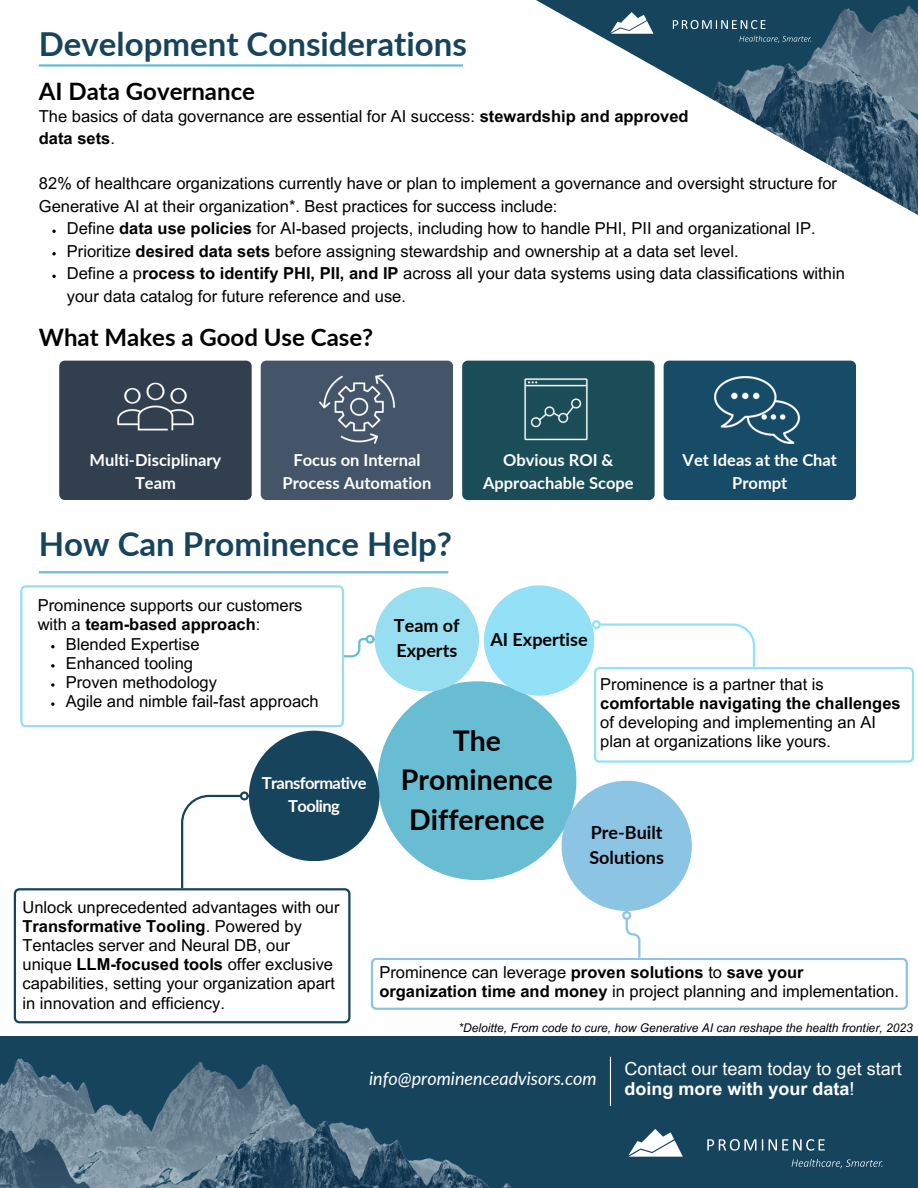
<style>
.page{position:relative;width:918px;height:1188px;background:#fff}
.page>*{position:absolute;margin:0;border:0;box-sizing:border-box;transform-origin:0 0}
.t1{font:700 33px "Lato";color:#16445d}
.t2{font:700 28.5px/39.3px "Lato";color:#000;text-align:center}
.t3{font:700 24px "Lato";color:#000}
.t4{font:18px/20.2px "Arial MT Pro";color:#fff}
.t5{font:700 18px/24.8px "Lato";color:#000}
.t6{font:italic 18px "Lato";color:#fff}
.t7{font:16.5px/19.2px "Arial MT Pro";color:#000}
.t8{font:700 16.5px/22.5px "Lato";color:#fff;text-align:center}
.t9{font:700 16.5px/22.5px "Lato";letter-spacing:-.035em;color:#fff;text-align:center}
.t10{font:700 16.5px "Arial MT Pro";color:#000}
.t11{font:italic 12px "Arial MT Pro";color:#000}
.s1{font-weight:700}
.s2{font-weight:400}
</style>
<div class="page">
<div style="left:0;top:1037px;width:918px;height:151px;background:#16445d"></div>
<img style="left:0;top:1056px;width:611px;height:132px">
<img style="left:536px;top:0;width:382px;height:215px">
<hr style="left:39px;top:64px;width:424px;height:3px;background:#69bdd2">
<svg style="left:707px;top:1139px;width:56px;height:12px"></svg>
<svg style="left:769px;top:1139px;width:56px;height:12px"></svg>
<svg style="left:628px;top:1129px;width:55px;height:28px"></svg>
<svg style="left:792px;top:1159px;width:90px;height:9px"></svg>
<hr style="left:610px;top:1057px;width:1px;height:49px;background:#fff">
<svg style="left:673px;top:20px;width:93px;height:9px"></svg>
<svg style="left:610px;top:12px;width:44px;height:22px"></svg>
<svg style="left:739px;top:36px;width:72px;height:7px"></svg>
<hr style="left:39px;top:571px;width:409px;height:2px;background:#69bdd2">
<div style="left:59px;top:361px;width:193px;height:139px;background:#323f4f"></div>
<div style="left:261px;top:361px;width:192px;height:139px;background:#44556a"></div>
<div style="left:462px;top:361px;width:193px;height:139px;background:#1b4d59"></div>
<div style="left:664px;top:361px;width:192px;height:139px;background:#164c67"></div>
<img style="left:111px;top:374px;width:85px;height:72px">
<img style="left:317px;top:371px;width:81px;height:77px">
<img style="left:714px;top:372px;width:88px;height:75px">
<img style="left:520px;top:375px;width:73px;height:69px">
<div style="left:378px;top:681px;width:198px;height:199px;background:#69bdd2;border-radius:50%"></div>
<div style="left:375px;top:587px;width:104px;height:104px;background:#97def0;border-radius:50%"></div>
<div style="left:562px;top:781px;width:130px;height:130px;background:#8cc4e4;border-radius:50%"></div>
<svg style="left:20px;top:585px;width:324px;height:142px"></svg>
<svg style="left:52px;top:230px;width:4px;height:3px"></svg>
<svg style="left:52px;top:252px;width:4px;height:3px"></svg>
<svg style="left:52px;top:275px;width:4px;height:3px"></svg>
<svg style="left:51px;top:645px;width:4px;height:3px"></svg>
<svg style="left:51px;top:664px;width:4px;height:4px"></svg>
<svg style="left:51px;top:683px;width:4px;height:4px"></svg>
<svg style="left:51px;top:702px;width:4px;height:4px"></svg>
<svg style="left:342px;top:637px;width:25px;height:22px"></svg>
<div style="left:366px;top:635px;width:9px;height:9px;border:2px solid #69bdd2;border-radius:50%"></div>
<svg style="left:477px;top:585px;width:437px;height:178px"></svg>
<div style="left:592px;top:620px;width:9px;height:9px;border:2px solid #93e1f6;border-radius:50%"></div>
<svg style="left:371px;top:918px;width:536px;height:92px"></svg>
<div style="left:622px;top:911px;width:9px;height:9px;border:2px solid #8cc4e4;border-radius:50%"></div>
<div style="left:249px;top:731px;width:130px;height:130px;background:#16445d;border-radius:50%"></div>
<svg style="left:14px;top:888px;width:336px;height:135px"></svg>
<svg style="left:180px;top:794px;width:63px;height:96px"></svg>
<div style="left:240px;top:791px;width:9px;height:9px;border:2px solid #16445d;border-radius:50%"></div>
<p class="t1" style="left:39px;top:24px;width:430px">Development Considerations</p>
<p class="t3" style="left:39px;top:77px;width:218px">AI Data Governance</p>
<p class="t7" style="left:39px;top:108px;width:651px">The basics of data governance are essential for AI success: <span class="s1">stewardship and approved</span></p>
<p class="t10" style="left:39px;top:132px;width:78px">data sets<span class="s2">.</span></p>
<p class="t7" style="left:39px;top:174px;width:800px;line-height:22.5px">82% of healthcare organizations currently have or plan to implement a governance and oversight structure for<br>Generative AI at their organization*. Best practices for success include:</p>
<p class="t7" style="left:67px;top:221px;width:750px">Define <span class="s1">data use policies</span> for AI-based projects, including how to handle PHI, PII and organizational IP.</p>
<p class="t7" style="left:67px;top:243px;width:673px">Prioritize <span class="s1">desired data sets</span> before assigning stewardship and ownership at a data set level.</p>
<p class="t7" style="left:67px;top:264px;width:780px;line-height:22.5px">Define a p<span class="s1">rocess to identify PHI, PII, and IP</span> across all your data systems using data classifications within your data catalog for future reference and use.</p>
<p class="t3" style="left:39px;top:322px;width:336px">What Makes a Good Use Case?</p>
<p class="t8" style="left:90px;top:448px;width:133px">Multi-Disciplinary<br>Team</p>
<p class="t8" style="left:283px;top:448px;width:150px">Focus on Internal<br>Process Automation</p>
<p class="t8" style="left:483px;top:448px;width:152px">Obvious ROI &amp;<br>Approachable Scope</p>
<p class="t8" style="left:683px;top:448px;width:156px">Vet Ideas at the Chat<br>Prompt</p>
<p class="t1" style="left:39px;top:524px;width:415px">How Can Prominence Help?</p>
<p class="t7" style="left:38px;top:598px;width:266px">Prominence supports our customers with a <span class="s1">team-based approach</span>:</p>
<p class="t7" style="left:66px;top:636px;width:135px">Blended Expertise</p>
<p class="t7" style="left:66px;top:655px;width:129px">Enhanced tooling</p>
<p class="t7" style="left:66px;top:674px;width:153px">Proven methodology</p>
<p class="t7" style="left:66px;top:694px;width:254px">Agile and nimble fail-fast approach</p>
<p class="t5" style="left:394px;top:613px;width:67px">Team of<br>Experts</p>
<p class="t5" style="left:490px;top:626px;width:99px">AI Expertise</p>
<p class="t7" style="left:600px;top:676px;width:302px">Prominence is a partner that is <span class="s1">comfortable navigating the challenges </span>of developing and implementing an AI plan at organizations like yours.</p>
<p class="t2" style="left:401px;top:720px;width:154px">The<br>Prominence<br>Difference</p>
<p class="t9" style="left:262px;top:772px;width:106px">Transformative<br>Tooling</p>
<p class="t5" style="left:589px;top:820px;width:76px">Pre-Built<br>Solutions</p>
<p class="t7" style="left:22px;top:900px;width:319px">Unlock unprecedented advantages with our <span class="s1">Transformative Tooling</span>. Powered by Tentacles server and Neural DB, our unique <span class="s1">LLM-focused tools</span> offer exclusive capabilities, setting your organization apart in innovation and efficiency.</p>
<p class="t7" style="left:379px;top:965px;width:521px">Prominence can leverage <span class="s1">proven solutions</span> to <span class="s1">save your organization time and money</span> in project planning and implementation.</p>
<p class="t11" style="left:458px;top:1023px;width:456px">*Deloitte, From code to cure, how Generative AI can reshape the health frontier, 2023</p>
<p class="t6" style="left:369px;top:1067px;width:229px">info@prominenceadvisors.com</p>
<p class="t4" style="left:625px;top:1060px;width:279px">Contact our team today to get start <span class="s1">doing more with your data</span>!</p>
</div>
